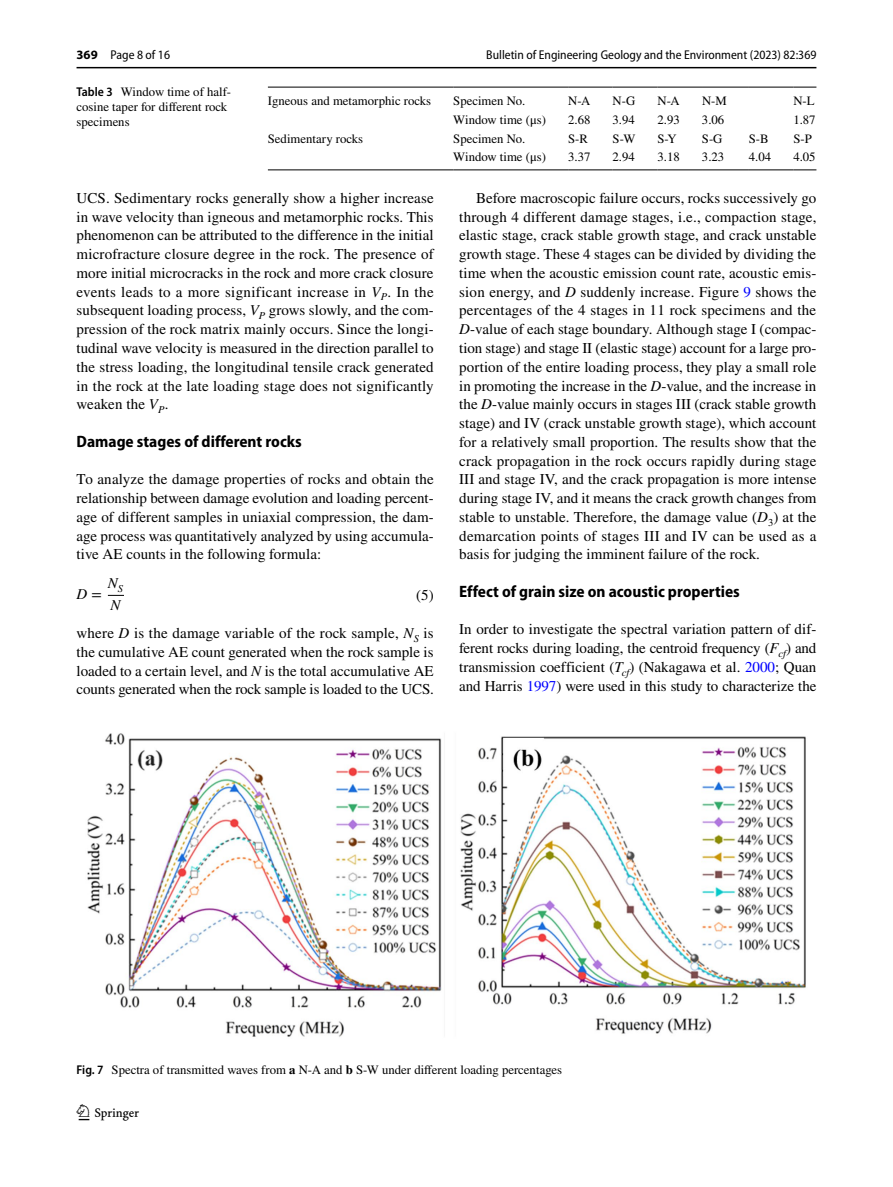
<style>
.page{position:relative;width:893px;height:1187px;background:#fff}
.page>*{position:absolute;margin:0;border:0;box-sizing:border-box;transform-origin:0 0}
.t1{font:22.5px "Springnew Regular 2";color:#000}
.t2{font:700 semi-condensed 16.5px "Myriad Pro";color:#000}
.t3{font:15px/18.8px "STIX";letter-spacing:.005em;color:#000;text-align:justify}
.t4{font:15px/21.6px "STIX General Italic 8";color:#000}
.t5{font:12.75px/15px "STIX";color:#000}
.t6{font:semi-condensed 12.75px "Myriad Pro";color:#000}
.s1{font-weight:700;font-stretch:normal}
.s2{font-family:"Myriad Pro";font-weight:600;font-stretch:semi-condensed}
.s3{font-style:italic}
.s4{font-family:"STIX Math Regular 5"}
.s5{color:#00f}
.s6{font-weight:700}
</style>
<div class="page">
<hr style="left:77px;top:67px;width:739px;height:1px;background:#000">
<svg style="left:108px;top:595px;width:16px;height:1px"></svg>
<hr style="left:268px;top:87px;width:185px;height:1px;background:#000">
<hr style="left:453px;top:87px;width:115px;height:1px;background:#000">
<hr style="left:568px;top:87px;width:45px;height:1px;background:#000">
<hr style="left:613px;top:87px;width:44px;height:1px;background:#000">
<hr style="left:657px;top:87px;width:45px;height:1px;background:#000">
<hr style="left:702px;top:87px;width:47px;height:1px;background:#000">
<hr style="left:749px;top:87px;width:44px;height:1px;background:#000">
<svg style="left:793px;top:87px;width:23px;height:1px"></svg>
<hr style="left:268px;top:169px;width:185px;height:1px;background:#000">
<hr style="left:453px;top:169px;width:115px;height:1px;background:#000">
<hr style="left:568px;top:169px;width:45px;height:1px;background:#000">
<hr style="left:613px;top:169px;width:44px;height:1px;background:#000">
<hr style="left:657px;top:169px;width:45px;height:1px;background:#000">
<hr style="left:702px;top:169px;width:47px;height:1px;background:#000">
<hr style="left:749px;top:169px;width:44px;height:1px;background:#000">
<svg style="left:793px;top:169px;width:23px;height:1px"></svg>
<img style="left:87px;top:733px;width:719px;height:304px">
<p class="t6" style="left:77px;top:48px;width:95px"><span class="s1">369</span> Page 8 of 16</p>
<p class="t6" style="left:486px;top:48px;width:332px">Bulletin of Engineering Geology and the Environment (2023) 82:369</p>
<p class="t5" style="left:77px;top:85px;width:156px"><span class="s2">Table 3</span> Window time of half&shy;cosine taper for different rock specimens</p>
<p class="t5" style="left:268px;top:94px;width:165px">Igneous and metamorphic rocks</p>
<p class="t5" style="left:453px;top:94px;width:74px">Specimen No.</p>
<p class="t5" style="left:568px;top:94px;width:24px">N-A</p>
<p class="t5" style="left:613px;top:94px;width:24px">N-G</p>
<p class="t5" style="left:657px;top:94px;width:24px">N-A</p>
<p class="t5" style="left:702px;top:94px;width:26px">N-M</p>
<p class="t5" style="left:793px;top:94px;width:23px">N-L</p>
<p class="t5" style="left:453px;top:113px;width:94px">Window time (μs)</p>
<p class="t5" style="left:568px;top:113px;width:24px">2.68</p>
<p class="t5" style="left:613px;top:113px;width:24px">3.94</p>
<p class="t5" style="left:657px;top:113px;width:24px">2.93</p>
<p class="t5" style="left:702px;top:113px;width:24px">3.06</p>
<p class="t5" style="left:793px;top:113px;width:24px">1.87</p>
<p class="t5" style="left:268px;top:132px;width:97px">Sedimentary rocks</p>
<p class="t5" style="left:453px;top:132px;width:74px">Specimen No.</p>
<p class="t5" style="left:568px;top:132px;width:21px">S-R</p>
<p class="t5" style="left:613px;top:132px;width:24px">S-W</p>
<p class="t5" style="left:657px;top:132px;width:21px">S-Y</p>
<p class="t5" style="left:702px;top:132px;width:22px">S-G</p>
<p class="t5" style="left:749px;top:132px;width:21px">S-B</p>
<p class="t5" style="left:793px;top:132px;width:20px">S-P</p>
<p class="t5" style="left:453px;top:150px;width:94px">Window time (μs)</p>
<p class="t5" style="left:568px;top:150px;width:24px">3.37</p>
<p class="t5" style="left:613px;top:150px;width:24px">2.94</p>
<p class="t5" style="left:657px;top:150px;width:24px">3.18</p>
<p class="t5" style="left:702px;top:150px;width:24px">3.23</p>
<p class="t5" style="left:749px;top:150px;width:24px">4.04</p>
<p class="t5" style="left:793px;top:150px;width:24px">4.05</p>
<p class="t3" style="left:77px;top:189px;width:359px">UCS. Sedimentary rocks generally show a higher increase in wave velocity than igneous and metamorphic rocks. This phenomenon can be attributed to the difference in the initial microfracture closure degree in the rock. The presence of more initial microcracks in the rock and more crack closure events leads to a more significant increase in <span class="s3">V</span><sub>P</sub>. In the subsequent loading process, <span class="s3">V</span><sub>P</sub> grows slowly, and the com&shy;pression of the rock matrix mainly occurs. Since the longi&shy;tudinal wave velocity is measured in the direction parallel to the stress loading, the longitudinal tensile crack generated in the rock at the late loading stage does not significantly weaken the <span class="s3">V</span><sub>P</sub>.</p>
<p class="t2" style="left:77px;top:432px;width:227px">Damage stages of different rocks</p>
<p class="t3" style="left:77px;top:471px;width:359px">To analyze the damage properties of rocks and obtain the relationship between damage evolution and loading percent&shy;age of different samples in uniaxial compression, the dam&shy;age process was quantitatively analyzed by using accumula&shy;tive AE counts in the following formula:</p>
<p class="t4" style="left:108px;top:573px;width:17px">N<sub>S<br></sub>N</p>
<p class="t4" style="left:77px;top:584px;width:27px">D <span class="s4">=</span></p>
<p class="t3" style="left:416px;top:586px;width:19px">(5)</p>
<p class="t3" style="left:77px;top:624px;width:359px">where <span class="s3">D</span> is the damage variable of the rock sample, <span class="s3">N</span><sub>S</sub> is the cumulative AE count generated when the rock sample is loaded to a certain level, and <span class="s3">N</span> is the total accumulative AE counts generated when the rock sample is loaded to the UCS.</p>
<p class="t3" style="left:459px;top:189px;width:359px;text-indent:17px">Before macroscopic failure occurs, rocks successively go through 4 different damage stages, i.e., compaction stage, elastic stage, crack stable growth stage, and crack unstable growth stage. These 4 stages can be divided by dividing the time when the acoustic emission count rate, acoustic emis&shy;sion energy, and <span class="s3">D</span> suddenly increase. Figure <span class="s5">9</span> shows the percentages of the 4 stages in 11 rock specimens and the <span class="s3">D</span>-value of each stage boundary. Although stage I (compac&shy;tion stage) and stage II (elastic stage) account for a large pro&shy;portion of the entire loading process, they play a small role in promoting the increase in the <span class="s3">D</span>-value, and the increase in the <span class="s3">D</span>-value mainly occurs in stages III (crack stable growth stage) and IV (crack unstable growth stage), which account for a relatively small proportion. The results show that the crack propagation in the rock occurs rapidly during stage III and stage IV, and the crack propagation is more intense during stage IV, and it means the crack growth changes from stable to unstable. Therefore, the damage value (<span class="s3">D</span><sub>3</sub>) at the demarcation points of stages III and IV can be used as a basis for judging the imminent failure of the rock.</p>
<p class="t2" style="left:459px;top:582px;width:282px">Effect of grain size on acoustic properties</p>
<p class="t3" style="left:459px;top:621px;width:359px">In order to investigate the spectral variation pattern of dif&shy;ferent rocks during loading, the centroid frequency (<span class="s3">F</span><sub>cf</sub>) and transmission coefficient (<span class="s3">T</span><sub>cf</sub>) (Nakagawa et al. <span class="s5">2000</span>; Quan and Harris <span class="s5">1997</span>) were used in this study to characterize the</p>
<p class="t5" style="left:77px;top:1062px;width:487px"><span class="s2">Fig. 7</span> Spectra of transmitted waves from <span class="s6">a</span> N-A and <span class="s6">b</span> S-W under different loading percentages</p>
<h1 class="t1" style="left:79px;top:1104px;width:62px">1 3</h1>
</div>
